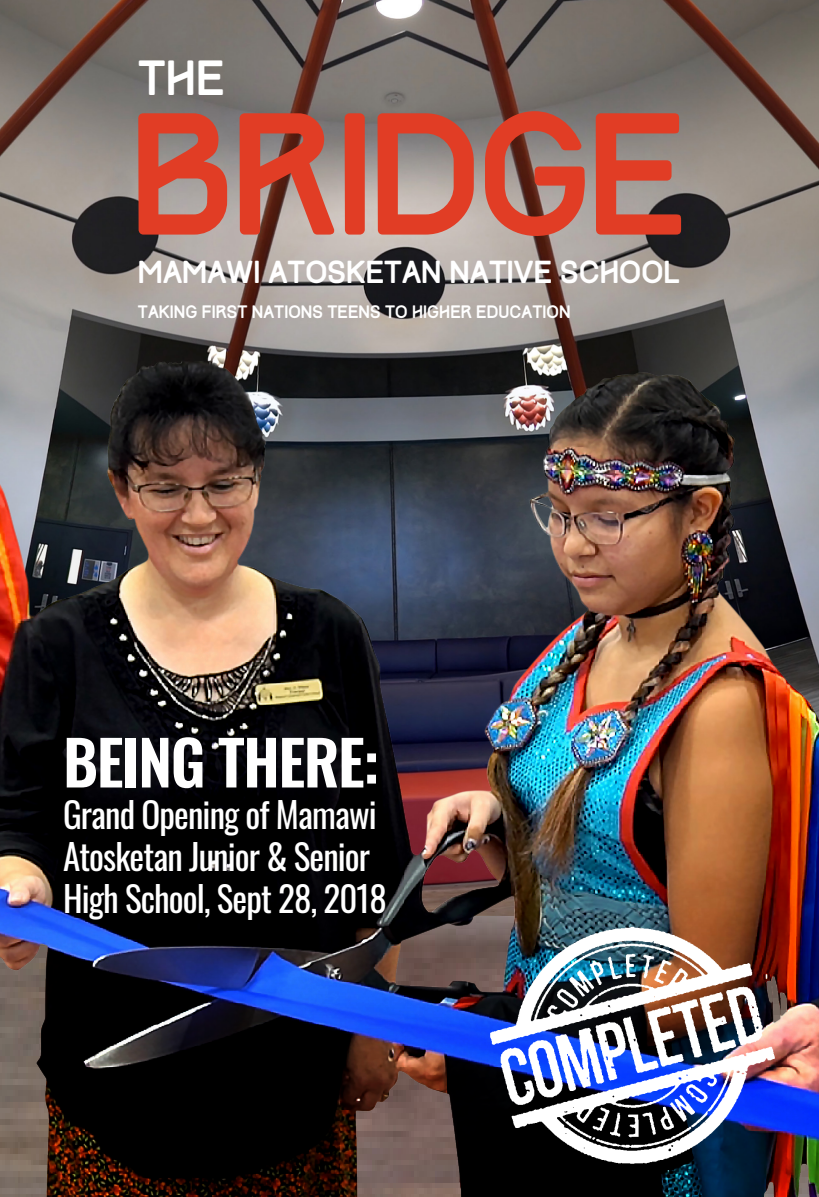
<style>
.page{position:relative;width:819px;height:1197px;background:#fff}
.page>*{position:absolute;margin:0;border:0;box-sizing:border-box;transform-origin:0 0}
.t1{font:151.55px "Track";letter-spacing:-.035em;color:#e13d25}
.t2{font:600 61.25px "Oswald";letter-spacing:-.025em;color:#fff}
._01_HEADING{font:43.23px "Track";color:#fff}
.t3{font:35px/42px "Oswald";letter-spacing:-.025em;color:#fff}
._02_HEADING{font:27.82px "Track";color:#fff}
._01_HEADING-2{font:15.75px "Track";color:#fff}
</style>
<div class="page">
<img style="left:0;top:0;width:819px;height:243px">
<img style="left:0;top:243px;width:819px;height:954px">
<img style="left:446px;top:872px;width:373px;height:325px">
<p class="_01_HEADING" style="left:138px;top:51px;width:88px">THE</p>
<h1 class="t1" style="left:129px;top:80px;width:560px">BRIDGE</h1>
<p class="_02_HEADING" style="left:138px;top:255px;width:544px">MAMAWI ATOSKETAN NATIVE SCHOOL</p>
<p class="_01_HEADING-2" style="left:138px;top:302px;width:434px">TAKING FIRST NATIONS TEENS TO HIGHER EDUCATION</p>
<p class="t2" style="left:63px;top:731px;width:318px">BEING THERE:</p>
<p class="t3" style="left:63px;top:791px;width:326px">Grand Opening of Mamawi<br>Atosketan Junior &amp; Senior<br>High School, Sept 28, 2018</p>
</div>
